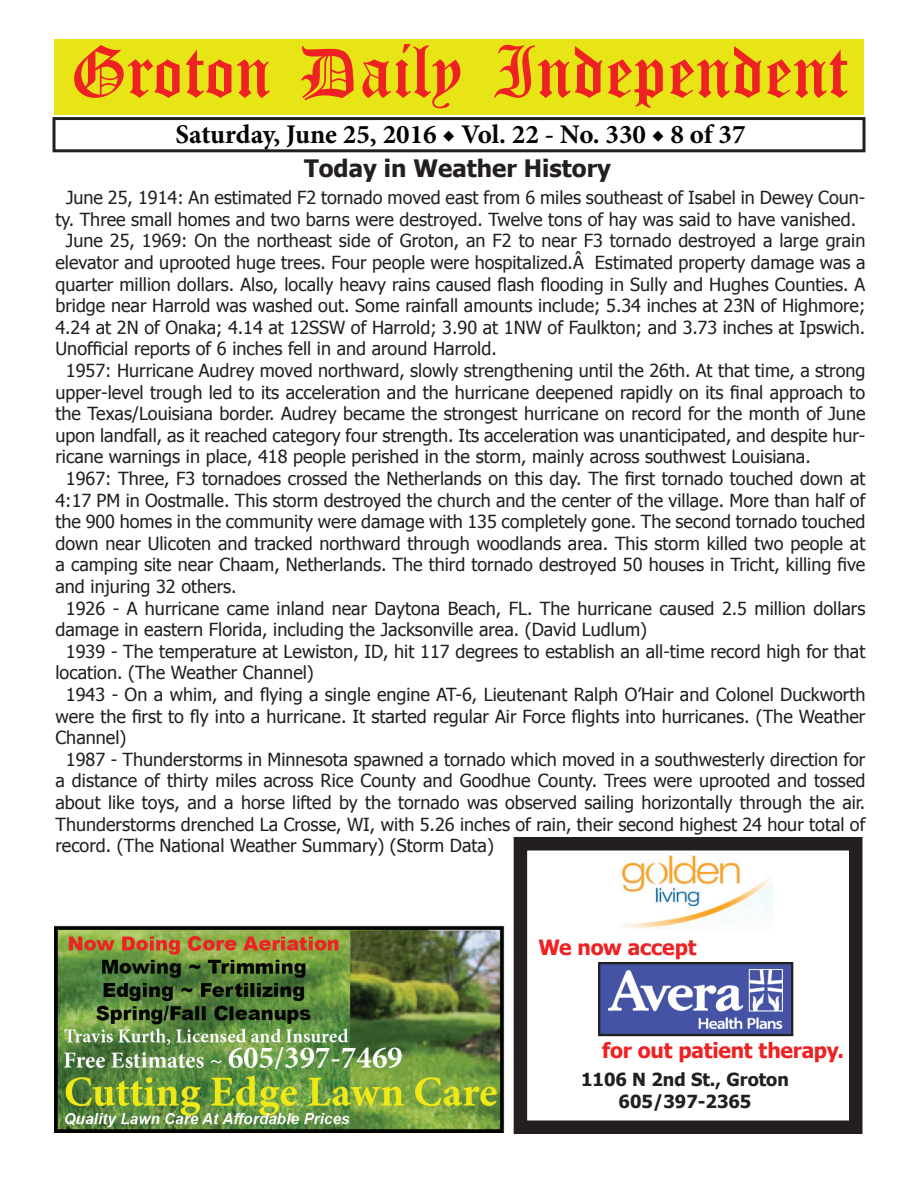
<style>
.page{position:relative;width:918px;height:1188px;background:#fff}
.page>*{position:absolute;margin:0;border:0;box-sizing:border-box;transform-origin:0 0}
.t1{font:54px "Old English Five";color:#ee2123}
.t2{font:700 27px "Minion Pro";color:#040503}
.t3{font:700 24px "Tahoma";color:#231f20}
.t4{font:700 21px "Tahoma";letter-spacing:-.01em;color:#ee2123}
.t5{font:18px "Tahoma";color:#231f20}
.t6{font:700 18px/21.6px "Tahoma";color:#231f20;text-align:center}
</style>
<div class="page">
<div style="left:52px;top:117px;width:814px;height:35px;border:3px solid #231f20"></div>
<div style="left:54px;top:40px;width:810px;height:75px;background:#e7e515"></div>
<div style="left:514px;top:837px;width:348px;height:297px;border:14px solid #231f20"></div>
<div style="left:599px;top:963px;width:193px;height:72px;background:#4453a3"></div>
<div style="left:598px;top:962px;width:195px;height:74px;border:2px solid #231f20"></div>
<img style="left:621px;top:856px;width:151px;height:73px">
<img style="left:609px;top:970px;width:174px;height:59px">
<img style="left:54px;top:925px;width:451px;height:208px">
<h1 class="t1" style="left:70px;top:47px;width:779px">Groton Daily Independent</h1>
<h2 class="t2" style="left:175px;top:116px;width:572px">Saturday, June 25, 2016 ◆ Vol. 22 - No. 330 ◆ 8 of 37</h2>
<h3 class="t3" style="left:304px;top:152px;width:308px">Today in Weather History</h3>
<p class="t5" style="left:66px;top:186px;width:801px">June 25, 1914: An estimated F2 tornado moved east from 6 miles southeast of Isabel in Dewey Coun-</p>
<p class="t5" style="left:55px;top:207px;width:802px">ty. Three small homes and two barns were destroyed. Twelve tons of hay was said to have vanished.</p>
<p class="t5" style="left:66px;top:229px;width:801px">June 25, 1969: On the northeast side of Groton, an F2 to near F3 tornado destroyed a large grain</p>
<p class="t5" style="left:55px;top:250px;width:811px">elevator and uprooted huge trees. Four people were hospitalized.Â Estimated property damage was a</p>
<p class="t5" style="left:55px;top:272px;width:811px">quarter million dollars. Also, locally heavy rains caused flash flooding in Sully and Hughes Counties. A</p>
<p class="t5" style="left:55px;top:294px;width:811px">bridge near Harrold was washed out. Some rainfall amounts include; 5.34 inches at 23N of Highmore;</p>
<p class="t5" style="left:55px;top:315px;width:811px">4.24 at 2N of Onaka; 4.14 at 12SSW of Harrold; 3.90 at 1NW of Faulkton; and 3.73 inches at Ipswich.</p>
<p class="t5" style="left:55px;top:337px;width:443px">Unofficial reports of 6 inches fell in and around Harrold.</p>
<p class="t5" style="left:66px;top:358px;width:801px">1957: Hurricane Audrey moved northward, slowly strengthening until the 26th. At that time, a strong</p>
<p class="t5" style="left:55px;top:380px;width:811px">upper-level trough led to its acceleration and the hurricane deepened rapidly on its final approach to</p>
<p class="t5" style="left:55px;top:402px;width:812px">the Texas/Louisiana border. Audrey became the strongest hurricane on record for the month of June</p>
<p class="t5" style="left:55px;top:423px;width:811px">upon landfall, as it reached category four strength. Its acceleration was unanticipated, and despite hur-</p>
<p class="t5" style="left:55px;top:445px;width:757px">ricane warnings in place, 418 people perished in the storm, mainly across southwest Louisiana.</p>
<p class="t5" style="left:66px;top:466px;width:801px">1967: Three, F3 tornadoes crossed the Netherlands on this day. The first tornado touched down at</p>
<p class="t5" style="left:55px;top:488px;width:811px">4:17 PM in Oostmalle. This storm destroyed the church and the center of the village. More than half of</p>
<p class="t5" style="left:55px;top:510px;width:812px">the 900 homes in the community were damage with 135 completely gone. The second tornado touched</p>
<p class="t5" style="left:55px;top:531px;width:811px">down near Ulicoten and tracked northward through woodlands area. This storm killed two people at</p>
<p class="t5" style="left:55px;top:553px;width:811px">a camping site near Chaam, Netherlands. The third tornado destroyed 50 houses in Tricht, killing five</p>
<p class="t5" style="left:55px;top:574px;width:183px">and injuring 32 others.</p>
<p class="t5" style="left:66px;top:596px;width:801px">1926 - A hurricane came inland near Daytona Beach, FL. The hurricane caused 2.5 million dollars</p>
<p class="t5" style="left:55px;top:618px;width:593px">damage in eastern Florida, including the Jacksonville area. (David Ludlum)</p>
<p class="t5" style="left:66px;top:639px;width:801px">1939 - The temperature at Lewiston, ID, hit 117 degrees to establish an all-time record high for that</p>
<p class="t5" style="left:55px;top:661px;width:260px">location. (The Weather Channel)</p>
<p class="t5" style="left:66px;top:682px;width:801px">1943 - On a whim, and flying a single engine AT-6, Lieutenant Ralph O’Hair and Colonel Duckworth</p>
<p class="t5" style="left:55px;top:704px;width:811px">were the first to fly into a hurricane. It started regular Air Force flights into hurricanes. (The Weather</p>
<p class="t5" style="left:55px;top:726px;width:72px">Channel)</p>
<p class="t5" style="left:66px;top:747px;width:801px">1987 - Thunderstorms in Minnesota spawned a tornado which moved in a southwesterly direction for</p>
<p class="t5" style="left:55px;top:769px;width:811px">a distance of thirty miles across Rice County and Goodhue County. Trees were uprooted and tossed</p>
<p class="t5" style="left:55px;top:790px;width:811px">about like toys, and a horse lifted by the tornado was observed sailing horizontally through the air.</p>
<p class="t5" style="left:55px;top:812px;width:811px">Thunderstorms drenched La Crosse, WI, with 5.26 inches of rain, their second highest 24 hour total of</p>
<p class="t5" style="left:55px;top:834px;width:440px">record. (The National Weather Summary) (Storm Data)</p>
<p class="t4" style="left:538px;top:933px;width:160px">We now accept</p>
<p class="t4" style="left:602px;top:1036px;width:243px">for out patient therapy.</p>
<p class="t6" style="left:581px;top:1068px;width:209px">1106 N 2nd St., Groton<br>605/397-2365</p>
</div>
